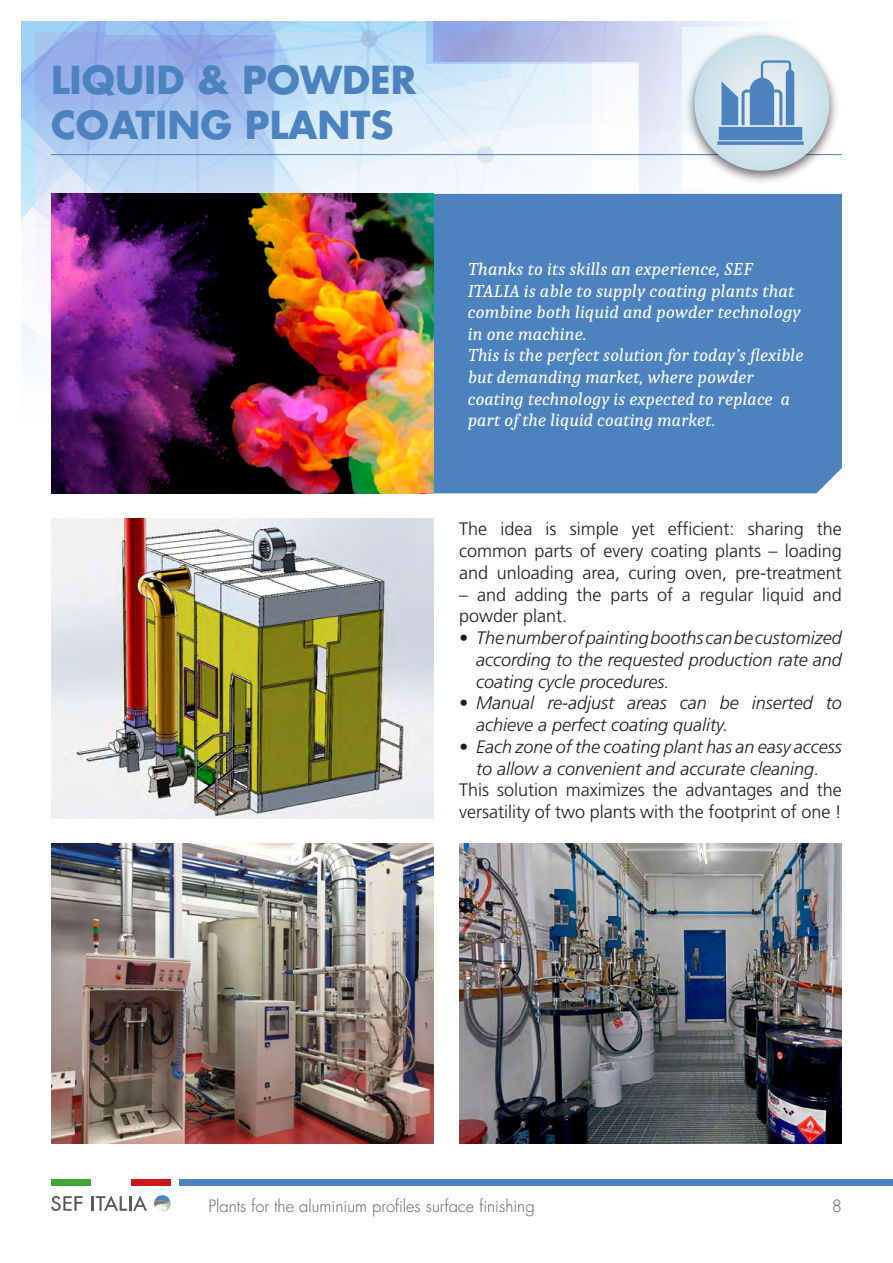
<style>
.page{position:relative;width:893px;height:1263px;background:#fff}
.page>*{position:absolute;margin:0;border:0;box-sizing:border-box;transform-origin:0 0}
.Titolo{font:700 37.5px/45px "Futura";color:#4c83bf}
.Testi_-_Claims{font:italic 18px/21.6px "Caladea";color:#fff}
.Testi_pagina{font:300 18px/21.8px "Frutiger";color:#1d1d1b}
.t1{font:italic 300 18px/21.8px "Frutiger";color:#1d1d1b;text-align:justify}
.t2{font:300 16.5px "Futura";color:#595c5e}
</style>
<div class="page">
<div style="left:434px;top:421px;width:408px;height:72px;background:#4c83bf"></div>
<img style="left:51px;top:519px;width:383px;height:299px">
<img style="left:51px;top:844px;width:383px;height:299px">
<img style="left:459px;top:844px;width:383px;height:299px">
<svg style="left:21px;top:21px;width:821px;height:400px;background:#98b8de"></svg>
<img style="left:51px;top:194px;width:383px;height:299px">
<div style="left:179px;top:1179px;width:714px;height:7px;background:#4c83bf"></div>
<svg style="left:154px;top:1195px;width:17px;height:17px"></svg>
<svg style="left:51px;top:1196px;width:32px;height:15px"></svg>
<hr style="left:91px;top:1196px;width:3px;height:15px;background:#5a5a5b">
<svg style="left:96px;top:1195px;width:51px;height:16px"></svg>
<div style="left:131px;top:1179px;width:40px;height:7px;background:#cd1719"></div>
<div style="left:51px;top:1179px;width:40px;height:7px;background:#3fa535"></div>
<p class="Titolo" style="left:51px;top:56px;width:367px">LIQUID &amp; POWDER<br>COATING PLANTS</p>
<p class="Testi_-_Claims" style="left:468px;top:258px;width:335px">Thanks to its skills an experience, SEF ITALIA is able to supply coating plants that combine both liquid and powder technology in one machine.</p>
<p class="Testi_-_Claims" style="left:468px;top:344px;width:337px">This is the perfect solution for today’s flexible but demanding market, where powder coating technology is expected to replace a part of the liquid coating market.</p>
<p class="Testi_pagina" style="left:459px;top:518px;width:384px;text-align:justify">The idea is simple yet efficient: sharing the common parts of every coating plants – loading and unloading area, curing oven, pre-treatment</p>
<p class="Testi_pagina" style="left:459px;top:584px;width:384px">– and adding the parts of a regular liquid and powder plant.</p>
<p class="t1" style="left:476px;top:627px;width:367px;text-indent:-17px">• The number of painting booths can be customized according to the requested production rate and coating cycle procedures.</p>
<p class="t1" style="left:476px;top:692px;width:367px;text-indent:-17px">• Manual re-adjust areas can be inserted to achieve a perfect coating quality.</p>
<p class="t1" style="left:459px;top:736px;width:384px;text-align:center">• Each zone of the coating plant has an easy access to allow a convenient and accurate cleaning.</p>
<p class="Testi_pagina" style="left:459px;top:779px;width:384px">This solution maximizes the advantages and the versatility of two plants with the footprint of one !</p>
<p class="t2" style="left:208px;top:1195px;width:328px">Plants for the aluminium profiles surface finishing</p>
<p class="t2" style="left:832px;top:1195px;width:12px">8</p>
</div>
